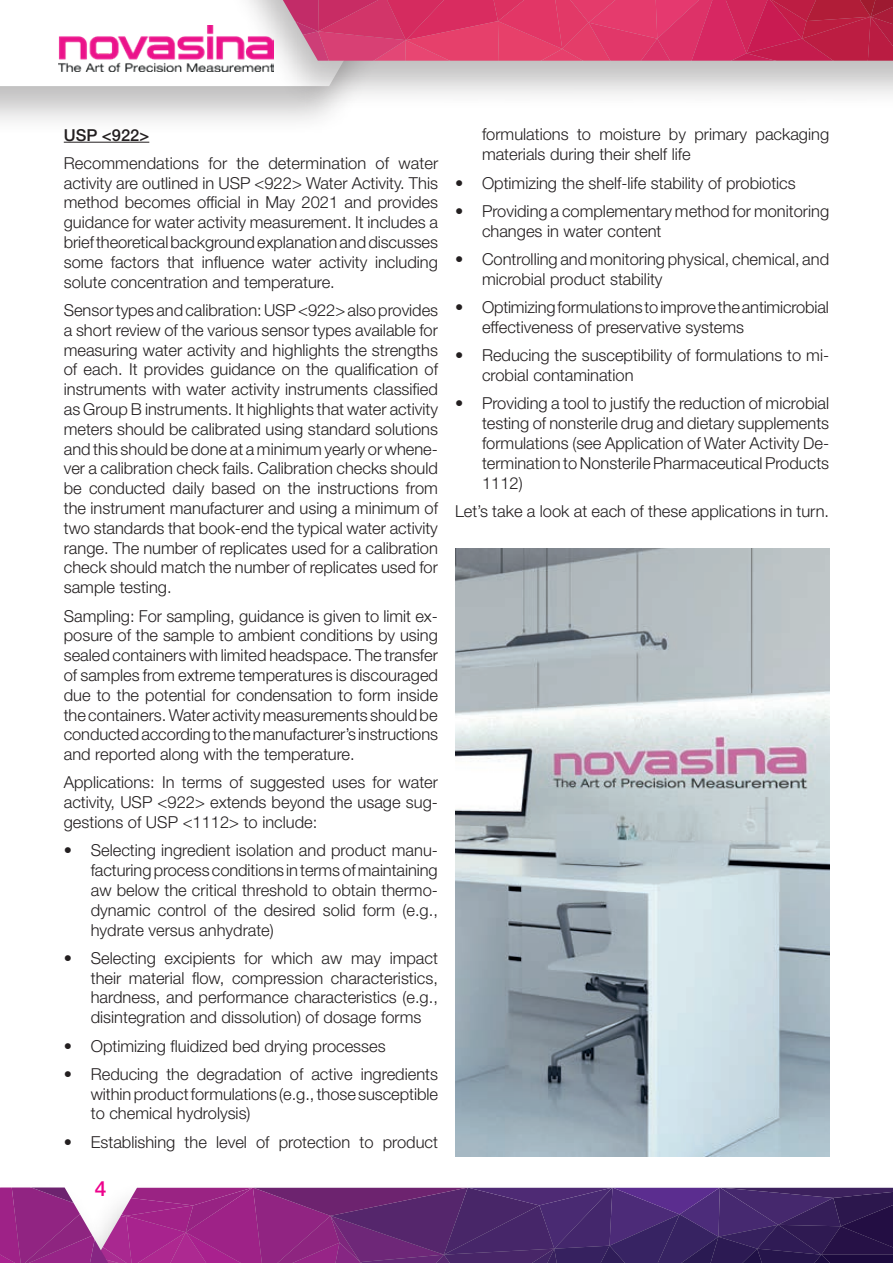
<style>
.page{position:relative;width:893px;height:1263px;background:#fff}
.page>*{position:absolute;margin:0;border:0;box-sizing:border-box;transform-origin:0 0}
.t1{font:500 21px "Helvetica Neue";color:#ed028c}
.t2{font:300 16.5px/19.8px "Helvetica Neue";color:#231f20;text-align:justify}
.t3{font:500 16.5px "Helvetica Neue";color:#231f20}
</style>
<div class="page">
<div style="left:0;top:0;width:522px;height:136px;background:#231f20;opacity:.29"></div>
<div style="left:4px;top:0;width:889px;height:110px;background:#231f20;opacity:.29"></div>
<svg style="left:0;top:0;width:893px;height:86px"></svg>
<img style="left:58px;top:25px;width:215px;height:46px">
<svg style="left:0;top:1187px;width:893px;height:76px;background:#6a2e78"></svg>
<hr style="left:64px;top:142px;width:85px;height:1px;background:#231f20">
<img style="left:455px;top:548px;width:374px;height:609px">
<p class="t3" style="left:64px;top:125px;width:87px">USP &lt;922&gt;</p>
<p class="t2" style="left:64px;top:153px;width:376px">Recommendations for the determination of water activity are outlined in USP &lt;922&gt; Water Activity. This method becomes official in May 2021 and provides guidance for water activity measurement. It includes a brief theoretical background explanation and discusses some factors that influence water activity including solute concentration and temperature.</p>
<p class="t2" style="left:64px;top:300px;width:376px">Sensor types and calibration: USP &lt;922&gt; also provides a short review of the various sensor types available for measuring water activity and highlights the strengths of each. It provides guidance on the qualification of instruments with water activity instruments classified as Group B instruments. It highlights that water activity meters should be calibrated using standard solutions and this should be done at a minimum yearly or whene&shy;ver a calibration check fails. Calibration checks should be conducted daily based on the instructions from the instrument manufacturer and using a minimum of two standards that book-end the typical water activity range. The number of replicates used for a calibration check should match the number of replicates used for sample testing.</p>
<p class="t2" style="left:64px;top:605px;width:376px">Sampling: For sampling, guidance is given to limit ex&shy;posure of the sample to ambient conditions by using sealed containers with limited headspace. The transfer of samples from extreme temperatures is discouraged due to the potential for condensation to form inside the containers. Water activity measurements should be conducted according to the manufacturer’s instructions and reported along with the temperature.</p>
<p class="t2" style="left:64px;top:772px;width:376px">Applications: In terms of suggested uses for water activity, USP &lt;922&gt; extends beyond the usage sug&shy;gestions of USP &lt;1112&gt; to include:</p>
<p class="t2" style="left:91px;top:840px;width:349px;text-indent:-27px">• Selecting ingredient isolation and product manu&shy;facturing process conditions in terms of maintaining aw below the critical threshold to obtain thermo&shy;dynamic control of the desired solid form (e.g., hydrate versus anhydrate)</p>
<p class="t2" style="left:91px;top:948px;width:349px;text-indent:-27px">• Selecting excipients for which aw may impact their material flow, compression characteristics, hardness, and performance characteristics (e.g., disintegration and dissolution) of dosage forms</p>
<p class="t2" style="left:64px;top:1035px;width:323px">• Optimizing fluidized bed drying processes</p>
<p class="t2" style="left:91px;top:1064px;width:349px;text-indent:-27px">• Reducing the degradation of active ingredients within product formulations (e.g., those susceptible to chemical hydrolysis)</p>
<p class="t2" style="left:64px;top:1131px;width:376px">• Establishing the level of protection to product</p>
<p class="t1" style="left:95px;top:1176px;width:13px">4</p>
<p class="t2" style="left:482px;top:124px;width:349px">formulations to moisture by primary packaging materials during their shelf life</p>
<p class="t2" style="left:455px;top:172px;width:342px">• Optimizing the shelf-life stability of probiotics</p>
<p class="t2" style="left:482px;top:201px;width:349px;text-indent:-27px">• Providing a complementary method for monitoring changes in water content</p>
<p class="t2" style="left:482px;top:249px;width:349px;text-indent:-27px">• Controlling and monitoring physical, chemical, and microbial product stability</p>
<p class="t2" style="left:482px;top:297px;width:348px;text-indent:-27px">• Optimizing formulations to improve the antimicrobial effectiveness of preservative systems</p>
<p class="t2" style="left:482px;top:345px;width:349px;text-indent:-27px">• Reducing the susceptibility of formulations to mi&shy;crobial contamination</p>
<p class="t2" style="left:482px;top:393px;width:349px;text-indent:-27px">• Providing a tool to justify the reduction of microbial testing of nonsterile drug and dietary supplements formulations (see Application of Water Activity De&shy;termination to Nonsterile Pharmaceutical Products 1112)</p>
<p class="t2" style="left:455px;top:501px;width:376px">Let’s take a look at each of these applications in turn.</p>
</div>
